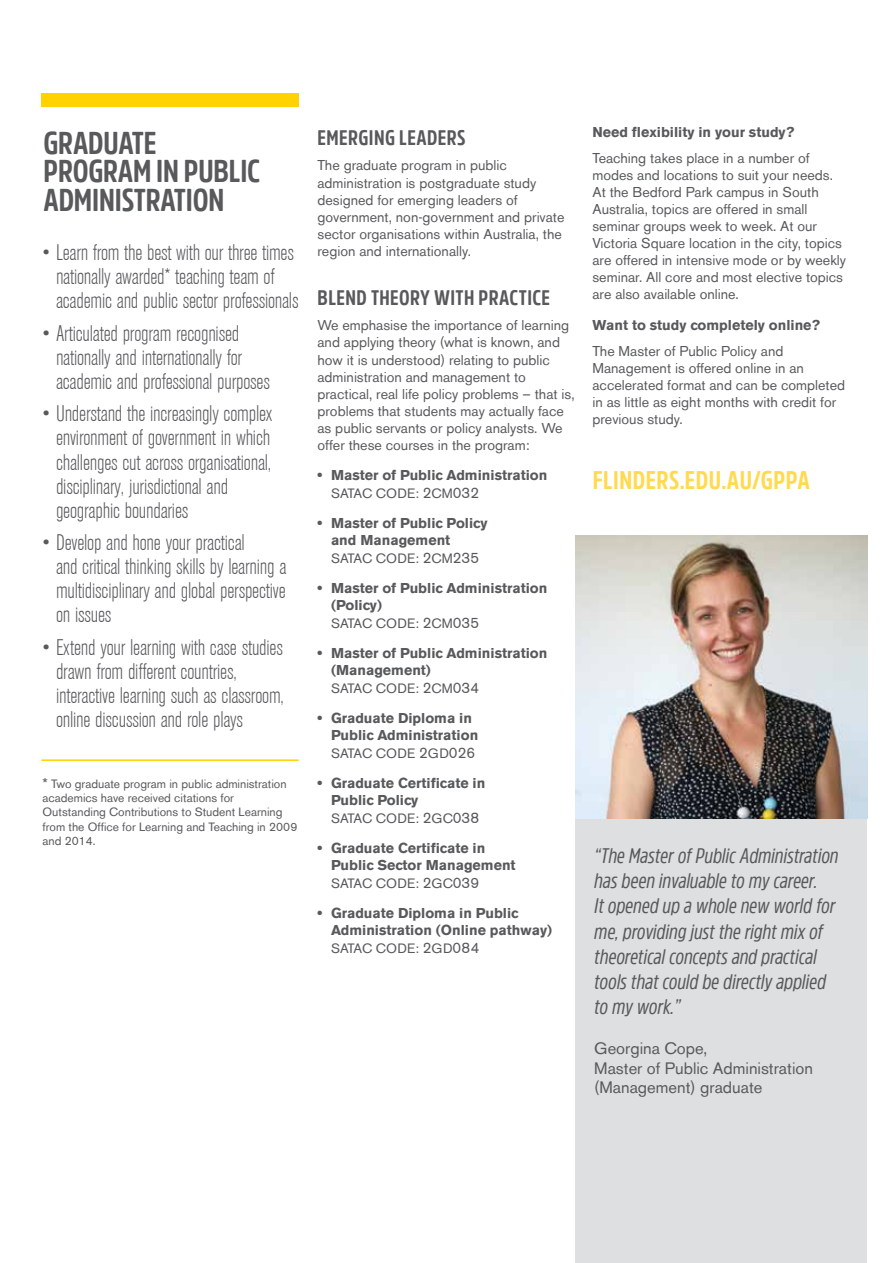
<style>
.page{position:relative;width:893px;height:1263px;background:#fff}
.page>*{position:absolute;margin:0;border:0;box-sizing:border-box;transform-origin:0 0}
.t1{font:700 31.5px/28.5px "Amsi Pro Cond";letter-spacing:-.005em;color:#58595b}
.t2{font:700 25.5px "Amsi Pro Cond";letter-spacing:.02em;color:#ffda4f}
.t3{font:300 condensed 22.5px/24px "Akzidenz Grotesk BE";letter-spacing:-.01em;color:#58595b}
.t4{font:italic 21px/25.2px "Amsi Pro Cond";color:#58595b}
.t5{font:700 21px "Amsi Pro Cond";letter-spacing:.02em;color:#58595b}
.t6{font:16.5px/19.8px "Akzidenz Grotesk BE";color:#58595b}
.t7{font:14.25px/17.1px "Akzidenz Grotesk BE";color:#58595b}
.t8{font:700 14.25px/17.1px "Akzidenz Grotesk BE";color:#58595b}
.t9{font:13.5px "Akzidenz Grotesk BE";letter-spacing:.01em;color:#58595b}
.t10{font:12px/14.4px "Akzidenz Grotesk BE";color:#58595b}
.s1{font-size:14.25px}
.s2{font-size:15px}
</style>
<div class="page">
<div style="left:575px;top:535px;width:292px;height:728px;background:#dedfe1"></div>
<div style="left:41px;top:93px;width:258px;height:13px;background:#ffd200"></div>
<hr style="left:41px;top:759px;width:258px;height:2px;background:#ffd200">
<img style="left:575px;top:535px;width:292px;height:284px">
<h1 class="t1" style="left:43px;top:128px;width:218px">GRADUATE<br>PROGRAM IN PUBLIC<br>ADMINISTRATION</h1>
<h3 class="t3" style="left:56px;top:241px;width:244px;text-indent:-14px">• Learn from the best with our three times nationally awarded* teaching team of academic and public sector professionals</h3>
<h3 class="t3" style="left:56px;top:322px;width:215px;text-indent:-14px">• Articulated program recognised nationally and internationally for academic and professional purposes</h3>
<h3 class="t3" style="left:56px;top:402px;width:218px;text-indent:-14px">• Understand the increasingly complex environment of government in which challenges cut across organisational, disciplinary, jurisdictional and geographic boundaries</h3>
<h3 class="t3" style="left:56px;top:531px;width:232px;text-indent:-14px">• Develop and hone your practical<br>and critical thinking skills by learning a multidisciplinary and global perspective on issues</h3>
<h3 class="t3" style="left:56px;top:635px;width:229px;text-indent:-14px">• Extend your learning with case studies drawn from different countries, interactive learning such as classroom, online discussion and role plays</h3>
<p class="t10" style="left:43px;top:776px;width:256px"><span class="s1">*</span> Two graduate program in public administration academics have received citations for Outstanding Contributions to Student Learning from the Office for Learning and Teaching in 2009 and 2014.</p>
<h3 class="t5" style="left:318px;top:123px;width:149px">EMERGING LEADERS</h3>
<p class="t7" style="left:317px;top:157px;width:249px">The graduate program in public administration is postgraduate study designed for emerging leaders of government, non-government and private sector organisations within Australia, the region and internationally.</p>
<h3 class="t5" style="left:318px;top:283px;width:234px">BLEND THEORY WITH PRACTICE</h3>
<p class="t7" style="left:317px;top:317px;width:259px">We emphasise the importance of learning and applying theory (what is known, and how it is understood) relating to public administration and management to practical, real life policy problems – that is, problems that students may actually face as public servants or policy analysts. We offer these courses in the program:</p>
<p class="t8" style="left:317px;top:466px;width:231px">• Master of Public Administration</p>
<p class="t9" style="left:331px;top:485px;width:150px">SATAC CODE: <span class="s2">2</span>CM<span class="s2">032</span></p>
<p class="t8" style="left:331px;top:514px;width:158px;text-indent:-13px">• Master of Public Policy and Management</p>
<p class="t9" style="left:331px;top:550px;width:150px">SATAC CODE: <span class="s2">2</span>CM<span class="s2">235</span></p>
<p class="t8" style="left:331px;top:579px;width:218px;text-indent:-13px">• Master of Public Administration (Policy)</p>
<p class="t9" style="left:331px;top:615px;width:150px">SATAC CODE: <span class="s2">2</span>CM<span class="s2">035</span></p>
<p class="t8" style="left:331px;top:644px;width:218px;text-indent:-13px">• Master of Public Administration (Management)</p>
<p class="t9" style="left:331px;top:680px;width:150px">SATAC CODE: <span class="s2">2</span>CM<span class="s2">034</span></p>
<p class="t8" style="left:331px;top:709px;width:149px;text-indent:-13px">• Graduate Diploma in<br>Public Administration</p>
<p class="t9" style="left:331px;top:745px;width:146px">SATAC CODE <span class="s2">2</span>GD<span class="s2">026</span></p>
<p class="t8" style="left:331px;top:774px;width:156px;text-indent:-13px">• Graduate Certificate in<br>Public Policy</p>
<p class="t9" style="left:331px;top:810px;width:150px">SATAC CODE: <span class="s2">2</span>GC<span class="s2">038</span></p>
<p class="t8" style="left:331px;top:839px;width:186px;text-indent:-13px">• Graduate Certificate in<br>Public Sector Management</p>
<p class="t9" style="left:331px;top:875px;width:150px">SATAC CODE: <span class="s2">2</span>GC<span class="s2">039</span></p>
<p class="t8" style="left:331px;top:904px;width:223px;text-indent:-13px">• Graduate Diploma in Public<br>Administration (Online pathway)</p>
<p class="t9" style="left:331px;top:940px;width:150px">SATAC CODE: <span class="s2">2</span>GD<span class="s2">084</span></p>
<p class="t8" style="left:592px;top:124px;width:203px">Need flexibility in your study?</p>
<p class="t7" style="left:592px;top:149px;width:255px">Teaching takes place in a number of modes and locations to suit your needs.<br>At the Bedford Park campus in South Australia, topics are offered in small seminar groups week to week. At our Victoria Square location in the city, topics are offered in intensive mode or by weekly seminar. All core and most elective topics are also available online.</p>
<p class="t8" style="left:592px;top:317px;width:229px">Want to study completely online?</p>
<p class="t7" style="left:592px;top:342px;width:254px">The Master of Public Policy and<br>Management is offered online in an accelerated format and can be completed in as little as eight months with credit for previous study.</p>
<h2 class="t2" style="left:593px;top:463px;width:219px">FLINDERS.EDU.AU/GPPA</h2>
<h3 class="t4" style="left:594px;top:842px;width:246px">“The Master of Public Administration has been invaluable to my career.<br>It opened up a whole new world for me, providing just the right mix of theoretical concepts and practical tools that could be directly applied to my work.”</h3>
<p class="t6" style="left:594px;top:1038px;width:220px">Georgina Cope,<br>Master of Public Administration (Management) graduate</p>
</div>
